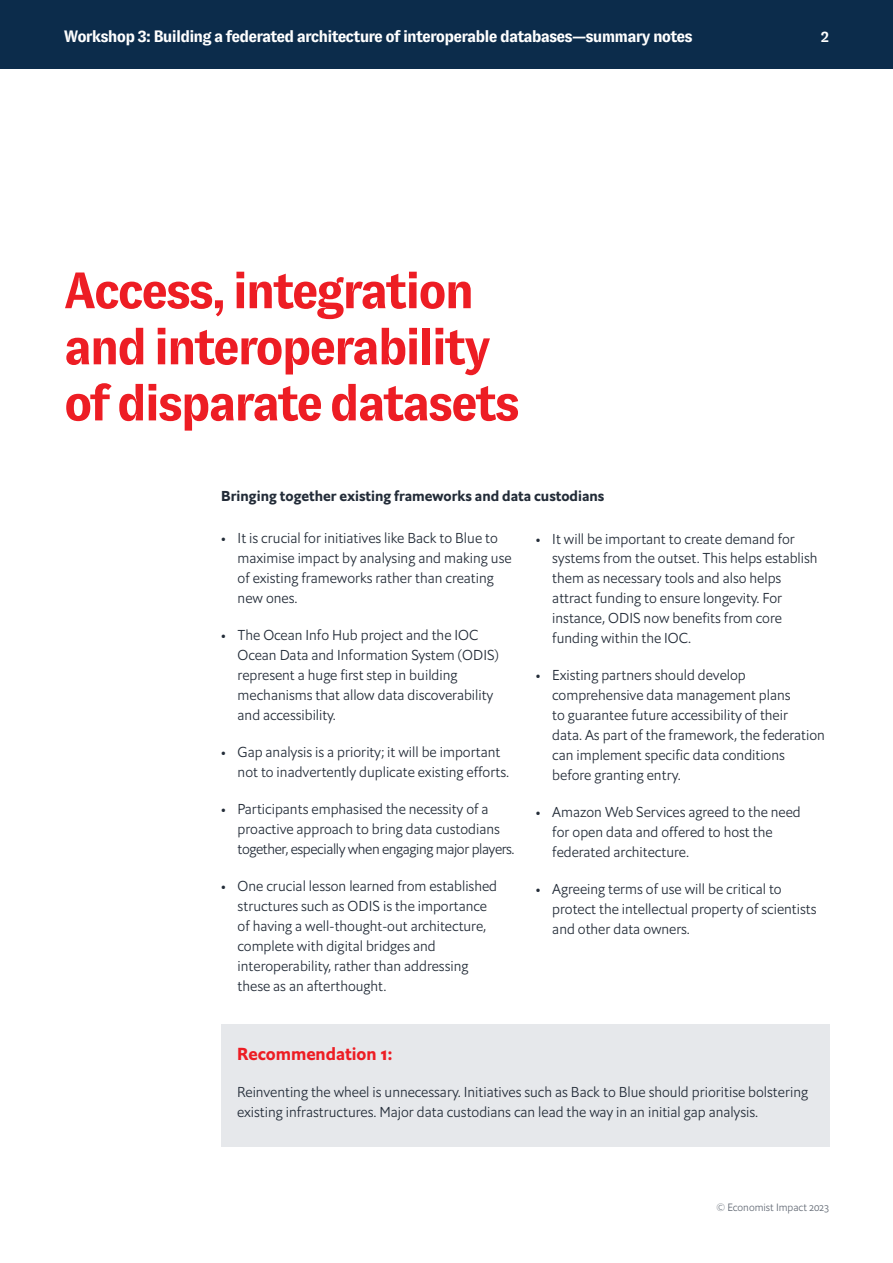
<style>
.page{position:relative;width:893px;height:1263px;background:#fff}
.page>*{position:absolute;margin:0;border:0;box-sizing:border-box;transform-origin:0 0}
.t1{font:700 51px/56.1px "GT Zirkon";letter-spacing:-.05em;color:#ed1d24}
.t2{font:700 17.25px "Econ Sans OS";color:#ed1d24}
.t3{font:700 16.5px "GT Zirkon";letter-spacing:-.05em;color:#fff}
.t4{font:700 15px "GT Zirkon";color:#fff}
.t5{font:300 14.25px/20px "Econ Sans OS";color:#232c38}
.t6{font:700 14.25px "Econ Sans OS";color:#232c38}
.t7{font:300 10.5px "Econ Sans OS";color:#626974}
</style>
<div class="page">
<div style="left:0;top:0;width:893px;height:69px;background:#0c2c4b"></div>
<div style="left:221px;top:1024px;width:608px;height:123px;background:#e6e8eb"></div>
<p class="t3" style="left:64px;top:28px;width:630px">Workshop 3: Building a federated architecture of interoperable databases—summary notes</p>
<p class="t4" style="left:821px;top:28px;width:10px">2</p>
<h1 class="t1" style="left:64px;top:263px;width:458px">Access, integration and interoperability of disparate datasets</h1>
<p class="t6" style="left:221px;top:487px;width:385px">Bringing together existing frameworks and data custodians</p>
<p class="t5" style="left:238px;top:528px;width:275px;text-indent:-17px">• It is crucial for initiatives like Back to Blue to maximise impact by analysing and making use of existing frameworks rather than creating new ones.</p>
<p class="t5" style="left:238px;top:625px;width:263px;text-indent:-17px">• The Ocean Info Hub project and the IOC Ocean Data and Information System (ODIS) represent a huge first step in building mechanisms that allow data discoverability and accessibility.</p>
<p class="t5" style="left:238px;top:742px;width:273px;text-indent:-17px">• Gap analysis is a priority; it will be important not to inadvertently duplicate existing efforts.</p>
<p class="t5" style="left:238px;top:799px;width:278px;text-indent:-17px">• Participants emphasised the necessity of a proactive approach to bring data custodians together, especially when engaging major players.</p>
<p class="t5" style="left:238px;top:876px;width:261px;text-indent:-17px">• One crucial lesson learned from established structures such as ODIS is the importance of having a well-thought-out architecture, complete with digital bridges and interoperability, rather than addressing these as an afterthought.</p>
<p class="t5" style="left:552px;top:528px;width:267px;text-indent:-17px">• It will be important to create demand for systems from the outset. This helps establish them as necessary tools and also helps attract funding to ensure longevity. For instance, ODIS now benefits from core funding within the IOC.</p>
<p class="t5" style="left:552px;top:665px;width:274px;text-indent:-17px">• Existing partners should develop comprehensive data management plans<br>to guarantee future accessibility of their<br>data. As part of the framework, the federation can implement specific data conditions before granting entry.</p>
<p class="t5" style="left:552px;top:802px;width:250px;text-indent:-17px">• Amazon Web Services agreed to the need for open data and offered to host the federated architecture.</p>
<p class="t5" style="left:552px;top:879px;width:266px;text-indent:-17px">• Agreeing terms of use will be critical to protect the intellectual property of scientists and other data owners.</p>
<p class="t2" style="left:237px;top:1043px;width:157px">Recommendation 1:</p>
<p class="t5" style="left:237px;top:1082px;width:573px">Reinventing the wheel is unnecessary. Initiatives such as Back to Blue should prioritise bolstering existing infrastructures. Major data custodians can lead the way in an initial gap analysis.</p>
<p class="t7" style="left:717px;top:1201px;width:114px">© Economist Impact 2023</p>
</div>
